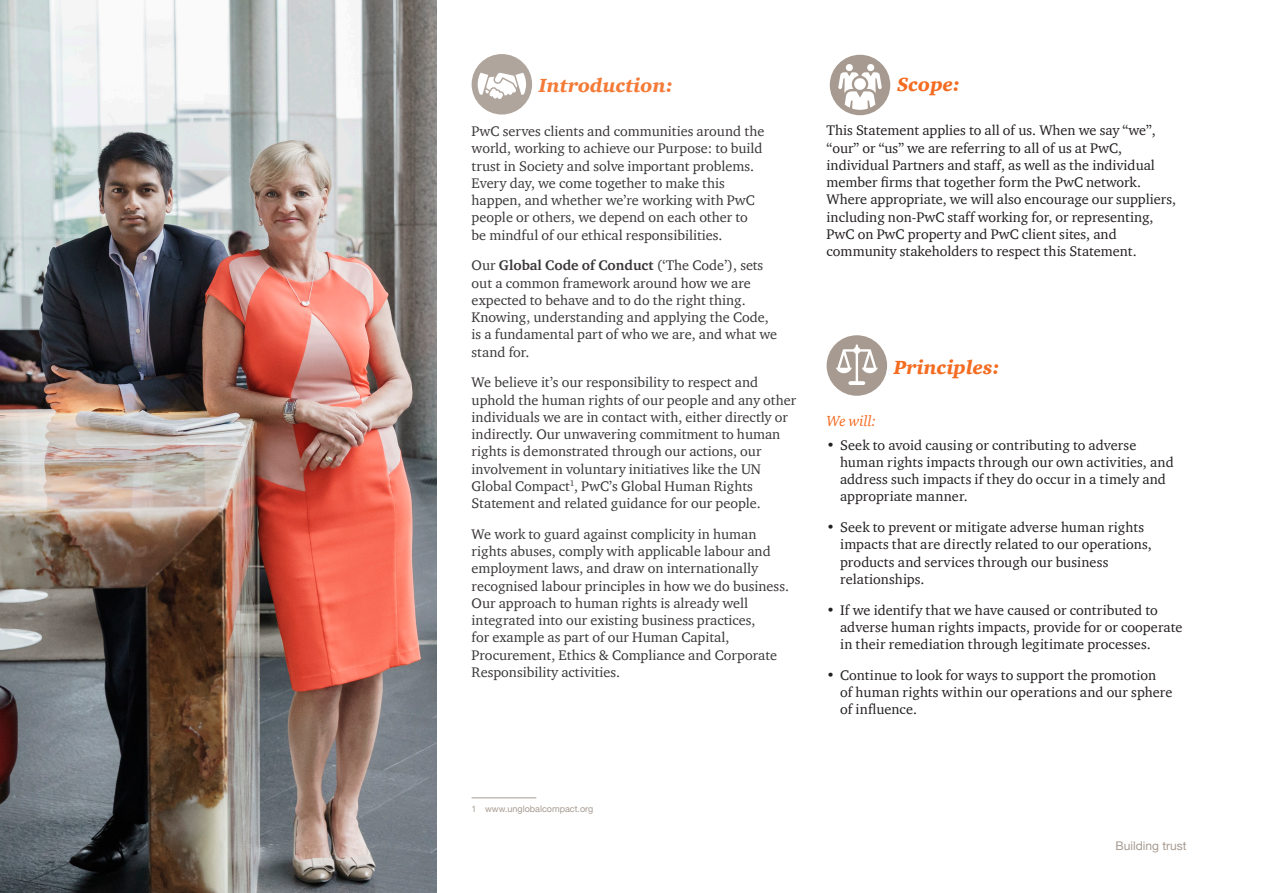
<style>
.page{position:relative;width:1263px;height:893px;background:#fff}
.page>*{position:absolute;margin:0;border:0;box-sizing:border-box;transform-origin:0 0}
.Heading_1{font:italic 900 19.5px "ITC Charter Com";color:#f36c21}
.Body{font:italic 900 19.5px "ITC Charter Com";color:#f36c21}
.Heading_2{font:italic 15px "ITC Charter Com";color:#f36c21}
.Body-2{font:14.25px/17.2px "ITC Charter Com";color:#231f20}
.t1{font:12px "Helvetica Neue";color:#a79b91}
.Footnote{font:9px "Helvetica Neue";color:#a79b91}
.s1{font-weight:700}
</style>
<div class="page">
<img style="left:0;top:0;width:436px;height:893px">
<svg style="left:472px;top:54px;width:60px;height:61px"></svg>
<svg style="left:830px;top:55px;width:60px;height:60px"></svg>
<svg style="left:827px;top:335px;width:60px;height:61px"></svg>
<hr style="left:472px;top:797px;width:64px;height:1px;background:#a79b91">
<h1 class="Heading_1" style="left:539px;top:73px;width:136px">Introduction:</h1>
<p class="Body-2" style="left:472px;top:122px;width:294px">PwC serves clients and communities around the world, working to achieve our Purpose: to build trust in Society and solve important problems.<br>Every day, we come together to make this happen, and whether we’re working with PwC people or others, we depend on each other to be mindful of our ethical responsibilities.</p>
<p class="Body-2" style="left:472px;top:257px;width:307px">Our <span class="s1">Global Code of Conduct</span> (‘The Code’), sets out a common framework around how we are expected to behave and to do the right thing.<br>Knowing, understanding and applying the Code, is a fundamental part of who we are, and what we stand for.</p>
<p class="Body-2" style="left:472px;top:374px;width:326px">We believe it’s our responsibility to respect and uphold the human rights of our people and any other individuals we are in contact with, either directly or indirectly. Our unwavering commitment to human rights is demonstrated through our actions, our involvement in voluntary initiatives like the UN Global Compact<sup>1</sup>, PwC’s Global Human Rights Statement and related guidance for our people.</p>
<p class="Body-2" style="left:472px;top:525px;width:319px">We work to guard against complicity in human rights abuses, comply with applicable labour and employment laws, and draw on internationally recognised labour principles in how we do business.<br>Our approach to human rights is already well integrated into our existing business practices,<br>for example as part of our Human Capital, Procurement, Ethics &amp; Compliance and Corporate Responsibility activities.</p>
<p class="Body" style="left:897px;top:72px;width:65px">Scope:</p>
<p class="Body-2" style="left:827px;top:122px;width:351px">This Statement applies to all of us. When we say “we”, “our” or “us” we are referring to all of us at PwC, individual Partners and staff, as well as the individual member firms that together form the PwC network.<br>Where appropriate, we will also encourage our suppliers, including non-PwC staff working for, or representing, PwC on PwC property and PwC client sites, and community stakeholders to respect this Statement.</p>
<p class="Heading_1" style="left:894px;top:355px;width:108px">Principles:</p>
<p class="Heading_2" style="left:827px;top:411px;width:51px">We will:</p>
<p class="Body-2" style="left:840px;top:436px;width:335px;text-indent:-14px">• Seek to avoid causing or contributing to adverse human rights impacts through our own activities, and address such impacts if they do occur in a timely and appropriate manner.</p>
<p class="Body-2" style="left:840px;top:518px;width:313px;text-indent:-14px">• Seek to prevent or mitigate adverse human rights impacts that are directly related to our operations, products and services through our business relationships.</p>
<p class="Body-2" style="left:840px;top:601px;width:344px;text-indent:-14px">• If we identify that we have caused or contributed to adverse human rights impacts, provide for or cooperate in their remediation through legitimate processes.</p>
<p class="Body-2" style="left:840px;top:666px;width:334px;text-indent:-14px">• Continue to look for ways to support the promotion<br>of human rights within our operations and our sphere of influence.</p>
<p class="Footnote" style="left:472px;top:802px;width:123px">1 www.unglobalcompact.org</p>
<p class="t1" style="left:1115px;top:837px;width:73px">Building trust</p>
</div>
